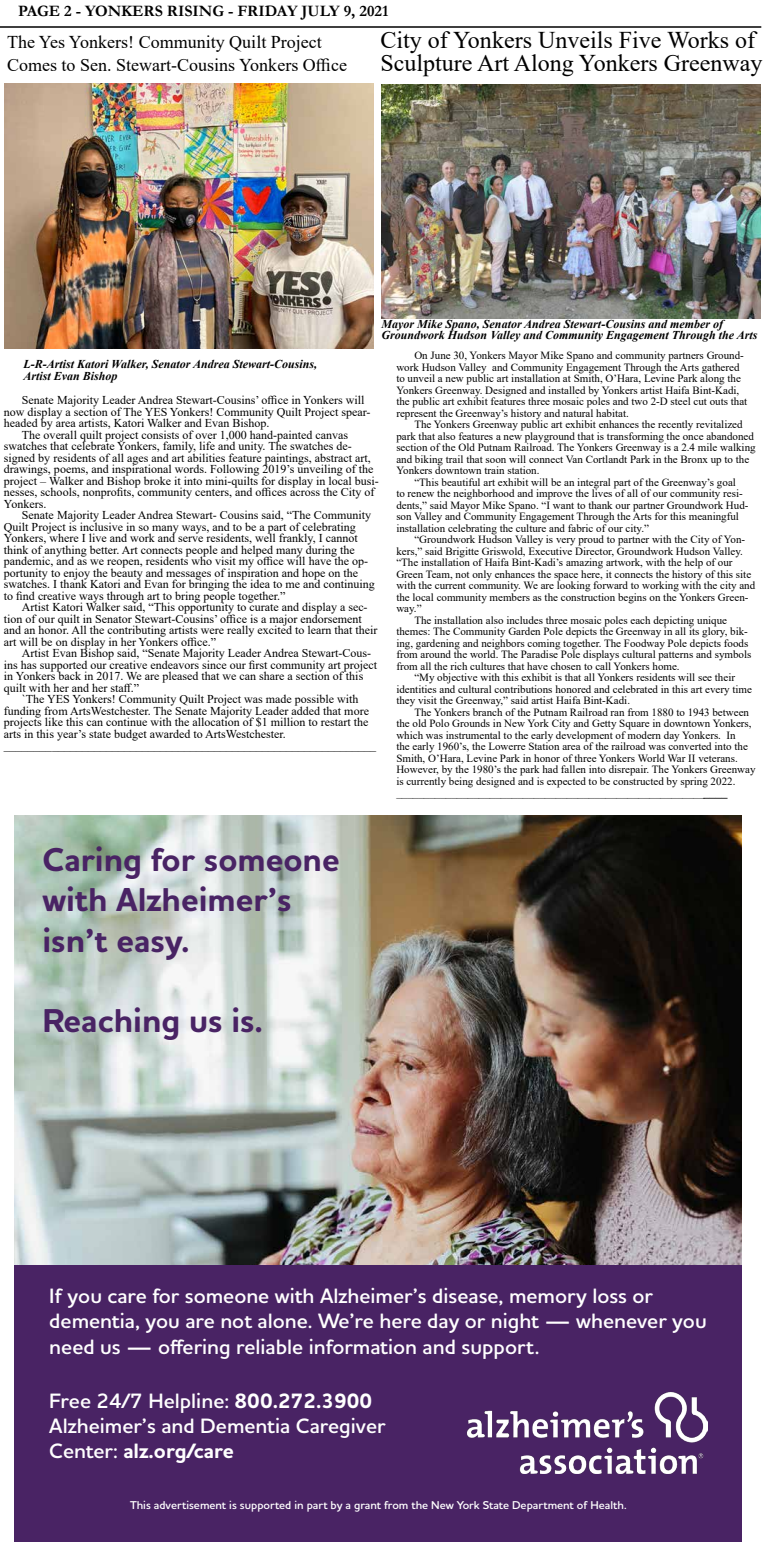
<style>
.page{position:relative;width:766px;height:1548px;background:#fff}
.page>*{position:absolute;margin:0;border:0;box-sizing:border-box;transform-origin:0 0}
.t1{font:700 33.6px/40.4px "Houschka Alt Pro";color:#492364}
.t2{font:24px/23px "Times New Roman";color:#000}
.t3{font:600 21.1px/25.4px "Houschka Alt Pro";color:#fff}
.t4{font:18px/23px "Times New Roman";color:#000}
.t5{font:700 16px "Garamond";color:#000}
.t6{font:12px "Times New Roman";color:#000}
.t7{font:italic 700 12px/11.5px "Times New Roman";color:#000}
.t8{font:600 11.5px "Houschka Alt Pro";color:#fff}
.t9{font:11px/11.5px "Times New Roman";color:#000}
.s1{font-weight:700;font-style:italic;font-size:12px}
.s2{font-weight:700}
</style>
<div class="page">
<hr style="left:0;top:26px;width:761px;height:2px;background:#000">
<img style="left:4px;top:84px;width:370px;height:264px">
<img style="left:381px;top:84px;width:379px;height:235px">
<img style="left:15px;top:816px;width:726px;height:450px">
<div style="left:15px;top:1266px;width:726px;height:276px;background:#492364"></div>
<img style="left:467px;top:1392px;width:240px;height:81px">
<h3 class="t5" style="left:18px;top:5px;width:372px">PAGE 2 - YONKERS RISING - FRIDAY JULY 9, 2021</h3>
<h2 class="t2" style="left:380px;top:31px;width:383px">City of Yonkers Unveils Five Works of<br>Sculpture Art Along Yonkers Greenway</h2>
<h3 class="t4" style="left:7px;top:32px;width:341px">The Yes Yonkers! Community Quilt Project<br>Comes to Sen. Stewart-Cousins Yonkers Office</h3>
<p class="t7" style="left:381px;top:319px;width:377px">Mayor Mike Spano, Senator Andrea Stewart-Cousins and member of<br>Groundwork Hudson Valley and Community Engagement Through the Arts</p>
<p class="t7" style="left:23px;top:360px;width:295px">L-R-Artist Katori Walker, Senator Andrea Stewart-Cousins,<br>Artist Evan Bishop</p>
<p class="t6" style="left:22px;top:392px;width:344px">Senate Majority Leader Andrea Stewart-Cousins’ office in Yonkers will</p>
<p class="t6" style="left:4px;top:407px;width:368px">now display a section of The YES Yonkers! Community Quilt Project spear-</p>
<p class="t6" style="left:4px;top:419px;width:267px">headed by area artists, Katori Walker and Evan Bishop.</p>
<p class="t6" style="left:22px;top:430px;width:327px">The overall quilt project consists of over 1,000 hand-painted canvas</p>
<p class="t6" style="left:4px;top:442px;width:349px">swatches that celebrate Yonkers, family, life and unity. The swatches de-</p>
<p class="t6" style="left:4px;top:453px;width:368px">signed by residents of all ages and art abilities feature paintings, abstract art,</p>
<p class="t6" style="left:4px;top:465px;width:371px">drawings, poems, and inspirational words. Following 2019’s unveiling of the</p>
<p class="t6" style="left:4px;top:476px;width:376px">project – Walker and Bishop broke it into mini-quilts for display in local busi-</p>
<p class="t6" style="left:4px;top:484px;width:372px">nesses, schools, nonprofits, community centers, and offices across the City of</p>
<p class="t6" style="left:4px;top:499px;width:44px">Yonkers.</p>
<p class="t6" style="left:22px;top:511px;width:350px">Senate Majority Leader Andrea Stewart- Cousins said, “The Community</p>
<p class="t6" style="left:4px;top:522px;width:353px">Quilt Project is inclusive in so many ways, and to be a part of celebrating</p>
<p class="t6" style="left:4px;top:534px;width:355px">Yonkers, where I live and work and serve residents, well frankly, I cannot</p>
<p class="t6" style="left:4px;top:545px;width:352px">think of anything better. Art connects people and helped many during the</p>
<p class="t6" style="left:4px;top:553px;width:365px">pandemic, and as we reopen, residents who visit my office will have the op-</p>
<p class="t6" style="left:4px;top:568px;width:355px">portunity to enjoy the beauty and messages of inspiration and hope on the</p>
<p class="t6" style="left:4px;top:580px;width:372px">swatches. I thank Katori and Evan for bringing the idea to me and continuing</p>
<p class="t6" style="left:4px;top:587px;width:283px">to find creative ways through art to bring people together.”</p>
<p class="t6" style="left:22px;top:603px;width:347px">Artist Katori Walker said, “This opportunity to curate and display a sec-</p>
<p class="t6" style="left:4px;top:610px;width:359px">tion of our quilt in Senator Stewart-Cousins’ office is a major endorsement</p>
<p class="t6" style="left:4px;top:626px;width:375px">and an honor. All the contributing artists were really excited to learn that their</p>
<p class="t6" style="left:4px;top:633px;width:214px">art will be on display in her Yonkers office.”</p>
<p class="t6" style="left:22px;top:649px;width:350px">Artist Evan Bishop said, “Senate Majority Leader Andrea Stewart-Cous-</p>
<p class="t6" style="left:4px;top:656px;width:374px">ins has supported our creative endeavors since our first community art project</p>
<p class="t6" style="left:4px;top:672px;width:361px">in Yonkers back in 2017. We are pleased that we can share a section of this</p>
<p class="t6" style="left:4px;top:679px;width:137px">quilt with her and her staff.”</p>
<p class="t6" style="left:22px;top:695px;width:338px">`The YES Yonkers! Community Quilt Project was made possible with</p>
<p class="t6" style="left:4px;top:706px;width:366px">funding from ArtsWestchester. The Senate Majority Leader added that more</p>
<p class="t6" style="left:4px;top:718px;width:366px">projects like this can continue with the allocation of $1 million to restart the</p>
<p class="t6" style="left:4px;top:729px;width:283px">arts in this year’s state budget awarded to ArtsWestchester.</p>
<p class="t6" style="left:4px;top:741px;width:373px">______________________________________________________________</p>
<p class="t9" style="left:396px;top:351px;width:352px;text-indent:18px">On June 30, Yonkers Mayor Mike Spano and community partners Ground&shy;work Hudson Valley and Community Engagement Through the Arts gathered to unveil a new public art installation at Smith, O’Hara, Levine Park along the Yonkers Greenway. Designed and installed by Yonkers artist Haifa Bint-Kadi, the public art exhibit features three mosaic poles and two 2-D steel cut outs that represent the Greenway’s history and natural habitat.</p>
<p class="t9" style="left:414px;top:420px;width:330px">The Yonkers Greenway public art exhibit enhances the recently revitalized</p>
<p class="t9" style="left:396px;top:431px;width:359px">park that also features a new playground that is transforming the once abandoned</p>
<p class="t9" style="left:396px;top:443px;width:361px">section of the Old Putnam Railroad. The Yonkers Greenway is a 2.4 mile walking</p>
<p class="t9" style="left:396px;top:454px;width:354px">and biking trail that soon will connect Van Cortlandt Park in the Bronx up to the</p>
<p class="t9" style="left:396px;top:466px;width:145px">Yonkers downtown train station.</p>
<p class="t9" style="left:414px;top:477px;width:323px">“This beautiful art exhibit will be an integral part of the Greenway’s goal</p>
<p class="t9" style="left:396px;top:489px;width:348px">to renew the neighborhood and improve the lives of all of our community resi-</p>
<p class="t9" style="left:396px;top:500px;width:353px">dents,” said Mayor Mike Spano. “I want to thank our partner Groundwork Hud-</p>
<p class="t9" style="left:396px;top:512px;width:344px">son Valley and Community Engagement Through the Arts for this meaningful</p>
<p class="t9" style="left:396px;top:523px;width:254px">installation celebrating the culture and fabric of our city.”</p>
<p class="t9" style="left:414px;top:535px;width:332px">“Groundwork Hudson Valley is very proud to partner with the City of Yon-</p>
<p class="t9" style="left:396px;top:546px;width:348px">kers,” said Brigitte Griswold, Executive Director, Groundwork Hudson Valley.</p>
<p class="t9" style="left:396px;top:558px;width:338px">“The installation of Haifa Bint-Kadi’s amazing artwork, with the help of our</p>
<p class="t9" style="left:396px;top:569px;width:356px">Green Team, not only enhances the space here, it connects the history of this site</p>
<p class="t9" style="left:396px;top:581px;width:360px">with the current community. We are looking forward to working with the city and</p>
<p class="t9" style="left:396px;top:592px;width:353px">the local community members as the construction begins on the Yonkers Green-</p>
<p class="t9" style="left:396px;top:604px;width:27px">way.”</p>
<p class="t9" style="left:414px;top:615px;width:314px">The installation also includes three mosaic poles each depicting unique</p>
<p class="t9" style="left:396px;top:627px;width:353px">themes: The Community Garden Pole depicts the Greenway in all its glory, bik-</p>
<p class="t9" style="left:396px;top:638px;width:353px">ing, gardening and neighbors coming together. The Foodway Pole depicts foods</p>
<p class="t9" style="left:396px;top:650px;width:356px">from around the world. The Paradise Pole displays cultural patterns and symbols</p>
<p class="t9" style="left:396px;top:661px;width:285px">from all the rich cultures that have chosen to call Yonkers home.</p>
<p class="t9" style="left:414px;top:673px;width:322px">“My objective with this exhibit is that all Yonkers residents will see their</p>
<p class="t9" style="left:396px;top:684px;width:357px">identities and cultural contributions honored and celebrated in this art every time</p>
<p class="t9" style="left:396px;top:696px;width:235px">they visit the Greenway,” said artist Haifa Bint-Kadi.</p>
<p class="t9" style="left:414px;top:707px;width:336px">The Yonkers branch of the Putnam Railroad ran from 1880 to 1943 between</p>
<p class="t9" style="left:396px;top:719px;width:357px">the old Polo Grounds in New York City and Getty Square in downtown Yonkers,</p>
<p class="t9" style="left:396px;top:730px;width:341px">which was instrumental to the early development of modern day Yonkers. In</p>
<p class="t9" style="left:396px;top:742px;width:353px">the early 1960’s, the Lowerre Station area of the railroad was converted into the</p>
<p class="t9" style="left:396px;top:753px;width:343px">Smith, O’Hara, Levine Park in honor of three Yonkers World War II veterans.</p>
<p class="t9" style="left:396px;top:765px;width:360px">However, by the 1980’s the park had fallen into disrepair. The Yonkers Greenway</p>
<p class="t9" style="left:396px;top:776px;width:340px">is currently being designed and is expected to be constructed by spring 2022.</p>
<p class="t9" style="left:396px;top:788px;width:333px">________________________________________________________<span class="s1">____</span></p>
<h1 class="t1" style="left:42px;top:842px;width:299px">Caring for someone with Alzheimer’s isn’t easy.</h1>
<h1 class="t1" style="left:42px;top:1004px;width:222px">Reaching us is.</h1>
<h3 class="t3" style="left:49px;top:1285px;width:658px">If you care for someone with Alzheimer’s disease, memory loss or dementia, you are not alone. We’re here day or night — whenever you need us — offering reliable information and support.</h3>
<h3 class="t3" style="left:49px;top:1390px;width:338px">Free 24/7 Helpline: <span class="s2">800.272.3900<br></span>Alzheimer’s and Dementia Caregiver<br>Center: <span class="s2">alz.org/care</span></h3>
<p class="t8" style="left:130px;top:1500px;width:498px">This advertisement is supported in part by a grant from the New York State Department of Health.</p>
</div>
